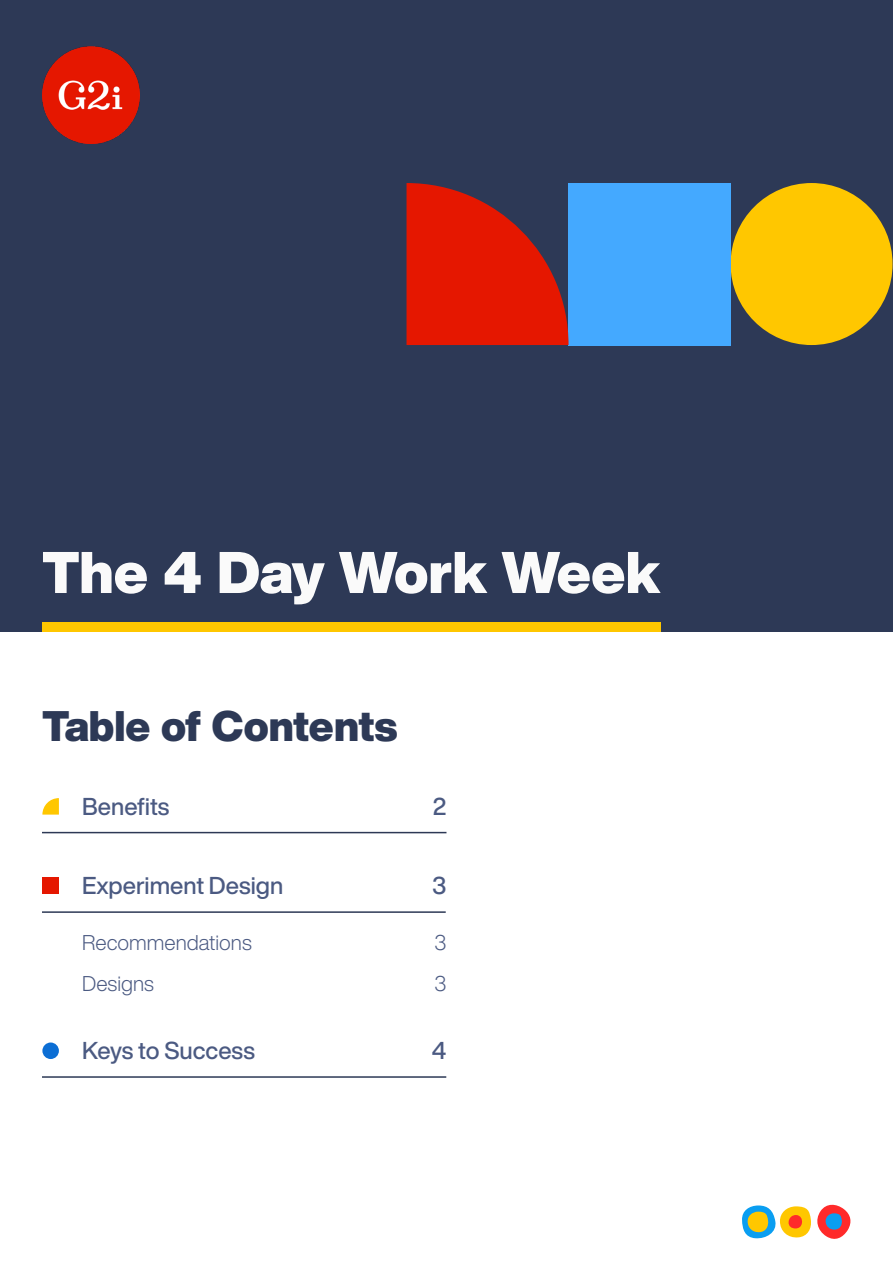
<style>
.page{position:relative;width:893px;height:1263px;background:#fff}
.page>*{position:absolute;margin:0;border:0;box-sizing:border-box;transform-origin:0 0}
.t1{font:900 57.6px "Helvetica Now Display";color:#fafafa}
.t2{font:900 42px "Helvetica Now Display";color:#2d3956}
.t3{font:500 24px "Helvetica Now Display";color:#4b5a82}
.t4{font:300 21px "Helvetica Now Display";color:#4b5a82}
</style>
<div class="page">
<div style="left:0;top:0;width:893px;height:632px;background:#2d3956"></div>
<div style="left:42px;top:622px;width:618px;height:10px;background:#ffc700"></div>
<div style="left:730px;top:183px;width:162px;height:162px;background:#ffc700;border-radius:50%"></div>
<div style="left:568px;top:183px;width:162px;height:162px;background:#44a9ff"></div>
<svg style="left:406px;top:183px;width:162px;height:162px"></svg>
<svg style="left:42px;top:798px;width:17px;height:16px"></svg>
<hr style="left:42px;top:832px;width:404px;height:1px;background:#2d3956">
<hr style="left:42px;top:1076px;width:404px;height:2px;background:#2d3956">
<div style="left:42px;top:1042px;width:17px;height:17px;background:#0c6ed4;border-radius:50%"></div>
<hr style="left:42px;top:911px;width:404px;height:2px;background:#2d3956">
<div style="left:42px;top:878px;width:17px;height:16px;background:#e51700"></div>
<svg style="left:742px;top:1204px;width:109px;height:35px"></svg>
<img style="left:42px;top:46px;width:97px;height:97px">
<h1 class="t1" style="left:42px;top:532px;width:620px">The 4 Day Work Week</h1>
<h2 class="t2" style="left:42px;top:697px;width:357px">Table of Contents</h2>
<p class="t3" style="left:82px;top:790px;width:89px">Benefits</p>
<p class="t3" style="left:433px;top:790px;width:15px">2</p>
<p class="t3" style="left:82px;top:869px;width:203px">Experiment Design</p>
<p class="t3" style="left:432px;top:869px;width:16px">3</p>
<p class="t4" style="left:82px;top:929px;width:171px">Recommendations</p>
<p class="t4" style="left:434px;top:929px;width:13px">3</p>
<p class="t4" style="left:82px;top:969px;width:73px">Designs</p>
<p class="t4" style="left:435px;top:969px;width:13px">3</p>
<p class="t3" style="left:82px;top:1034px;width:174px">Keys to Success</p>
<p class="t3" style="left:432px;top:1034px;width:16px">4</p>
</div>
